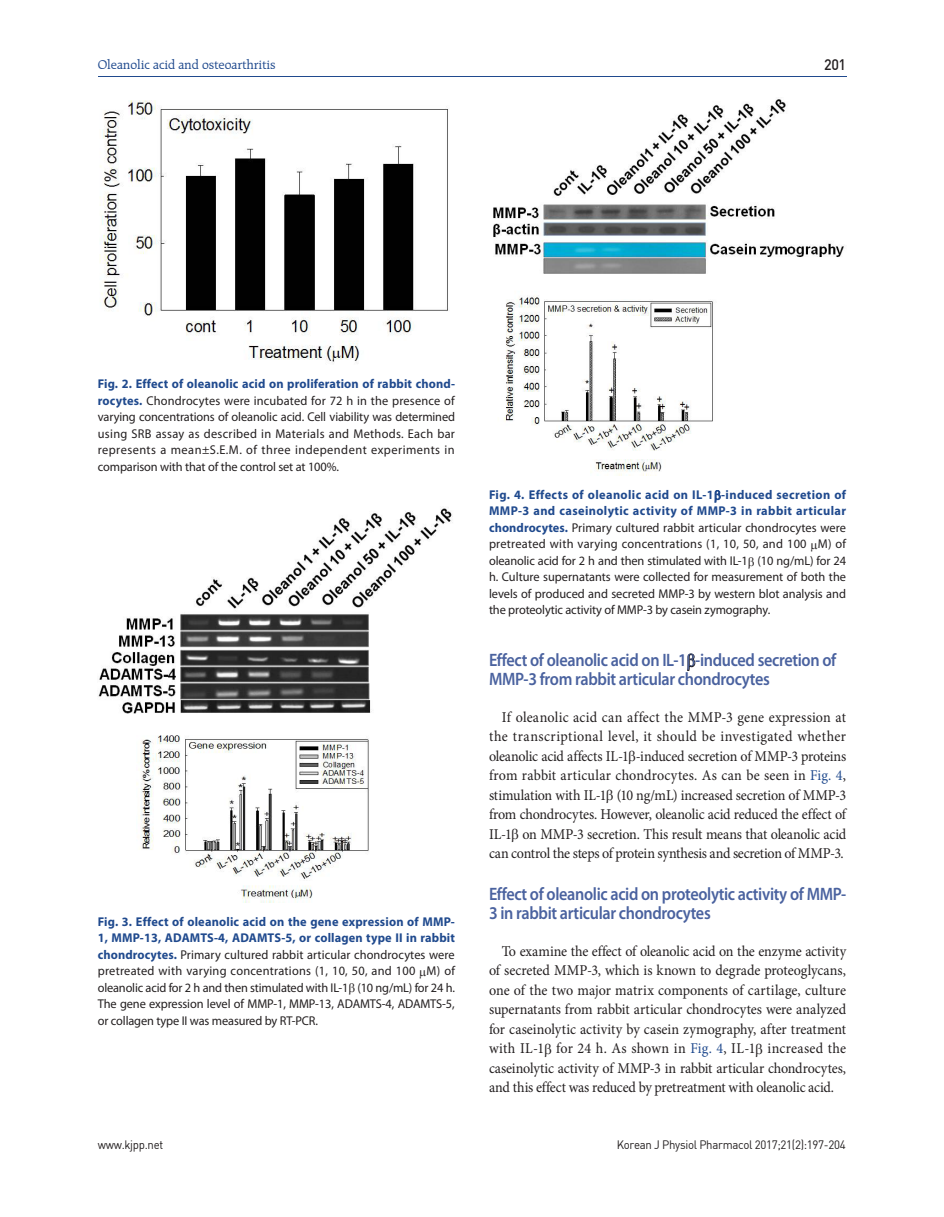
<style>
.page{position:relative;width:944px;height:1217px;background:#fff}
.page>*{position:absolute;margin:0;border:0;box-sizing:border-box;transform-origin:0 0}
.t1{font:600 18px/19.5px "Myriad Pro";letter-spacing:-.02em;color:#4a629f;scale:.9 1}
.t2{font:15px/19.5px "Minion Pro";letter-spacing:-.02em;color:#231f20;text-align:justify;scale:.94 1}
.t3{font:15px "Dinmed";color:#231f20;scale:.95 1}
.t4{font:13.5px "Raleigh BT";letter-spacing:-.01em;color:#204a8e}
.t5{font:12.75px/16.5px "Myriad Pro";letter-spacing:-.01em;color:#231f20;text-align:justify}
.t6{font:12px "Dinreg";letter-spacing:-.025em;color:#231f20;scale:.95 1}
.s1{font-weight:700;color:#204a8e}
.s2{color:#204a8e}
</style>
<div class="page">
<hr style="left:98px;top:76px;width:748px;height:1px;background:#204a8e">
<img style="left:100px;top:100px;width:348px;height:262px">
<img style="left:98px;top:508px;width:355px;height:394px">
<img style="left:493px;top:99px;width:351px;height:376px">
<svg style="left:687px;top:653px;width:8px;height:17px"></svg>
<svg style="left:714px;top:490px;width:7px;height:12px"></svg>
<p class="t4" style="left:98px;top:56px;width:179px">Oleanolic acid and osteoarthritis</p>
<p class="t3" style="left:824px;top:55px;width:25px">201</p>
<p class="t5" style="left:98px;top:375px;width:359px"><span class="s1">Fig. 2. Effect of oleanolic acid on proliferation of rabbit chond&shy;rocytes.</span> Chondrocytes were incubated for 72 h in the presence of varying concentrations of oleanolic acid. Cell viability was determined using SRB assay as described in Materials and Methods. Each bar represents a mean±S.E.M. of three independent experiments in comparison with that of the control set at 100%.</p>
<p class="t5" style="left:98px;top:912px;width:359px"><span class="s1">Fig. 3. Effect of oleanolic acid on the gene expression of MMP-1, MMP-13, ADAMTS-4, ADAMTS-5, or collagen type II in rabbit chondrocytes.</span> Primary cultured rabbit articular chondrocytes were pretreated with varying concentrations (1, 10, 50, and 100 M) of oleanolic acid for 2 h and then stimulated with IL-1 (10 ng/mL) for 24 h.<br>The gene expression level of MMP-1, MMP-13, ADAMTS-4, ADAMTS-5, or collagen type II was measured by RT-PCR.</p>
<p class="t5" style="left:489px;top:486px;width:359px"><span class="s1">Fig. 4. Effects of oleanolic acid on IL-1 -induced secretion of MMP-3 and caseinolytic activity of MMP-3 in rabbit articular chondrocytes.</span> Primary cultured rabbit articular chondrocytes were pretreated with varying concentrations (1, 10, 50, and 100 M) of oleanolic acid for 2 h and then stimulated with IL-1 (10 ng/mL) for 24 h. Culture supernatants were collected for measurement of both the levels of produced and secreted MMP-3 by western blot analysis and the proteolytic activity of MMP-3 by casein zymography.</p>
<p class="t1" style="left:489px;top:649px;width:387px">Effect of oleanolic acid on IL-1 -induced secretion of<br>MMP-3 from rabbit articular chondrocytes</p>
<p class="t2" style="left:489px;top:708px;width:381px;text-indent:13px">If oleanolic acid can affect the MMP-3 gene expression at the transcriptional level, it should be investigated whether oleanolic acid affects IL-1 -induced secretion of MMP-3 proteins from rabbit articular chondrocytes. As can be seen in <span class="s2">Fig. 4</span>, stimulation with IL-1 (10 ng/mL) increased secretion of MMP-3 from chondrocytes. However, oleanolic acid reduced the effect of IL-1 on MMP-3 secretion. This result means that oleanolic acid can control the steps of protein synthesis and secretion of MMP-3.</p>
<p class="t1" style="left:489px;top:883px;width:399px">Effect of oleanolic acid on proteolytic activity of MMP-<br>3 in rabbit articular chondrocytes</p>
<p class="t2" style="left:489px;top:942px;width:382px;text-indent:13px">To examine the effect of oleanolic acid on the enzyme activity of secreted MMP-3, which is known to degrade proteoglycans, one of the two major matrix components of cartilage, culture supernatants from rabbit articular chondrocytes were analyzed for caseinolytic activity by casein zymography, after treatment with IL-1 for 24 h. As shown in <span class="s2">Fig. 4</span>, IL-1 increased the caseinolytic activity of MMP-3 in rabbit articular chondrocytes, and this effect was reduced by pretreatment with oleanolic acid.</p>
<p class="t6" style="left:98px;top:1136px;width:70px">www.kjpp.net</p>
<p class="t6" style="left:617px;top:1136px;width:243px">Korean J Physiol Pharmacol 2017;21(2):197-204</p>
</div>
